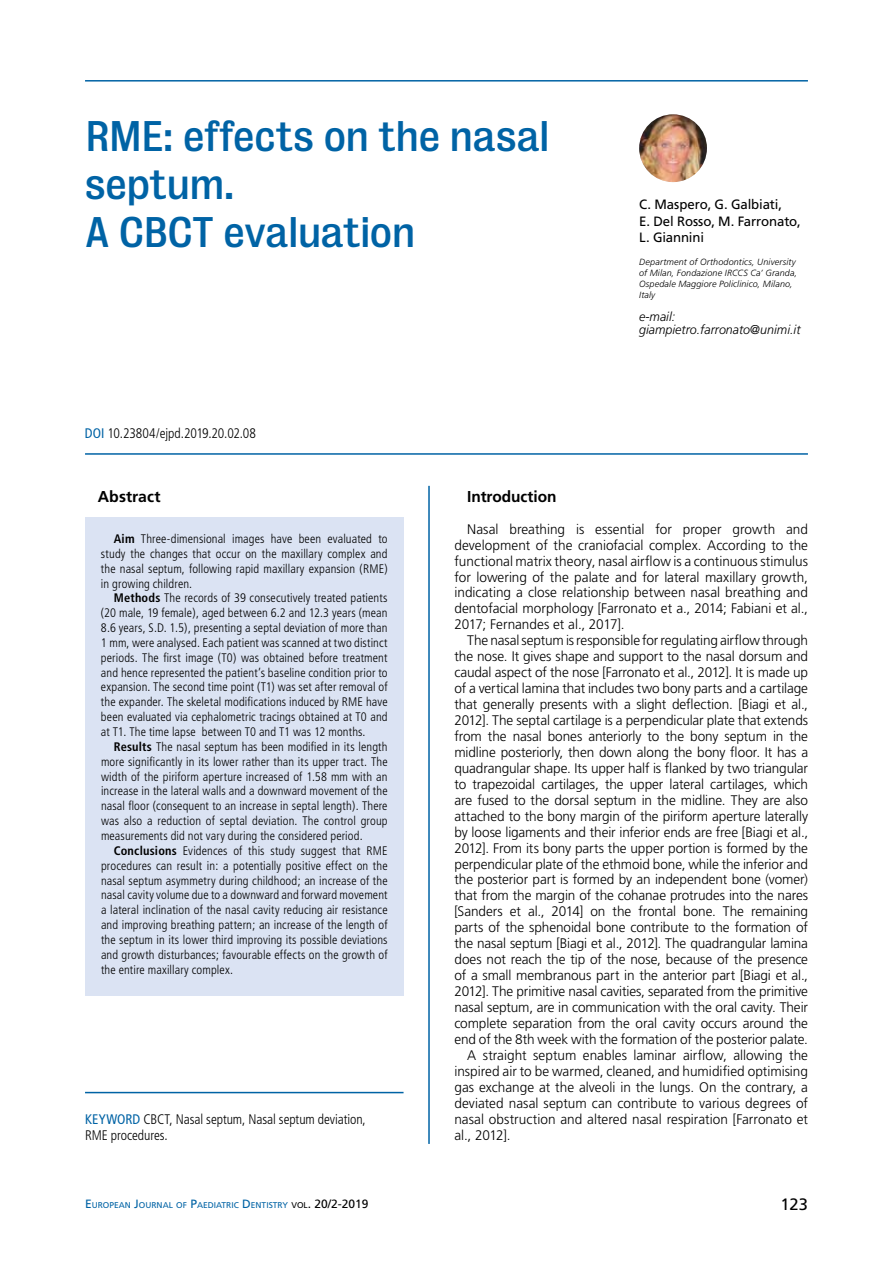
<style>
.page{position:relative;width:893px;height:1263px;background:#fff}
.page>*{position:absolute;margin:0;border:0;box-sizing:border-box;transform-origin:0 0}
.t1{font:39px/47.8px "Bureau Grotesque Five Three";letter-spacing:-.005em;color:#0063a5}
.t2{font:16.5px "Frutiger";color:#000}
.t3{font:700 15.75px "Frutiger";letter-spacing:-.005em;color:#000}
.t4{font:300 13.8px/15.9px "Frutiger LT Std";letter-spacing:-.01em;color:#000;text-align:justify}
.t5{font:300 condensed 13.8px/15.9px "Frutiger";letter-spacing:-.005em;color:#000}
.t6{font:13.5px/16.2px "Frutiger";letter-spacing:-.01em;color:#000}
.t7{font:italic 300 12.75px/12.8px "Frutiger";color:#000}
.t8{font:300 condensed 12.3px/14.9px "Frutiger";letter-spacing:.01em;color:#000;text-align:justify}
.t9{font:italic 300 9px/10.8px "Frutiger";letter-spacing:.015em;color:#000}
.t10{font:8.4px "Frutiger";color:#0063a5}
.s1{font-weight:400;color:#0063a5}
.s2{font-weight:700}
.s3{font-size:12px}
.s4{color:#000}
.s5{font-size:12px;color:#000}
</style>
<div class="page">
<hr style="left:85px;top:80px;width:723px;height:2px;background:#0063a5">
<hr style="left:85px;top:453px;width:723px;height:2px;background:#0063a5">
<hr style="left:85px;top:1092px;width:319px;height:1px;background:#0063a5">
<hr style="left:428px;top:486px;width:2px;height:658px;background:#0063a5">
<div style="left:85px;top:518px;width:319px;height:478px;background:#dbe3f3"></div>
<img style="left:639px;top:114px;width:68px;height:68px;border-radius:34px">
<h1 class="t1" style="left:85px;top:112px;width:466px">RME: effects on the nasal septum.<br>A CBCT evaluation</h1>
<p class="t5" style="left:85px;top:425px;width:172px"><span class="s1">DOI</span> 10.23804/ejpd.2019.20.02.08</p>
<p class="t6" style="left:639px;top:196px;width:163px">C. Maspero, G. Galbiati,<br>E. Del Rosso, M. Farronato,<br>L. Giannini</p>
<p class="t9" style="left:639px;top:257px;width:160px">Department of Orthodontics, University of Milan, Fondazione IRCCS Ca’ Granda,<br>Ospedale Maggiore Policlinico, Milano,<br>Italy</p>
<p class="t7" style="left:639px;top:310px;width:163px">e-mail: giampietro.farronato@unimi.it</p>
<p class="t3" style="left:98px;top:487px;width:64px">Abstract</p>
<p class="t8" style="left:101px;top:531px;width:288px;text-indent:13px"><span class="s2">Aim</span> Three-dimensional images have been evaluated to study the changes that occur on the maxillary complex and the nasal septum, following rapid maxillary expansion (RME) in growing children.</p>
<p class="t8" style="left:101px;top:591px;width:288px;text-indent:13px"><span class="s2">Methods</span> The records of 39 consecutively treated patients (20 male, 19 female), aged between 6.2 and 12.3 years (mean 8.6 years, S.D. 1.5), presenting a septal deviation of more than 1 mm, were analysed. Each patient was scanned at two distinct periods. The first image (T0) was obtained before treatment and hence represented the patient’s baseline condition prior to expansion. The second time point (T1) was set after removal of the expander. The skeletal modifications induced by RME have been evaluated via cephalometric tracings obtained at T0 and at T1. The time lapse between T0 and T1 was 12 months.</p>
<p class="t8" style="left:101px;top:739px;width:288px;text-indent:13px"><span class="s2">Results</span> The nasal septum has been modified in its length more significantly in its lower rather than its upper tract. The width of the piriform aperture increased of 1.58 mm with an increase in the lateral walls and a downward movement of the nasal floor (consequent to an increase in septal length). There was also a reduction of septal deviation. The control group measurements did not vary during the considered period.</p>
<p class="t8" style="left:101px;top:843px;width:288px;text-indent:13px"><span class="s2">Conclusions</span> Evidences of this study suggest that RME procedures can result in: a potentially positive effect on the nasal septum asymmetry during childhood; an increase of the nasal cavity volume due to a downward and forward movement a lateral inclination of the nasal cavity reducing air resistance and improving breathing pattern; an increase of the length of the septum in its lower third improving its possible deviations and growth disturbances; favourable effects on the growth of the entire maxillary complex.</p>
<p class="t5" style="left:85px;top:1111px;width:282px"><span class="s1">KEYWORD</span> CBCT, Nasal septum, Nasal septum deviation,<br>RME procedures.</p>
<p class="t3" style="left:467px;top:487px;width:91px">Introduction</p>
<p class="t4" style="left:454px;top:521px;width:355px;text-indent:13px">Nasal breathing is essential for proper growth and development of the craniofacial complex. According to the functional matrix theory, nasal airflow is a continuous stimulus for lowering of the palate and for lateral maxillary growth, indicating a close relationship between nasal breathing and dentofacial morphology [Farronato et a., 2014; Fabiani et al., 2017; Fernandes et al., 2017].</p>
<p class="t4" style="left:467px;top:633px;width:342px">The nasal septum is responsible for regulating airflow through</p>
<p class="t4" style="left:454px;top:649px;width:355px">the nose. It gives shape and support to the nasal dorsum and</p>
<p class="t4" style="left:454px;top:665px;width:355px">caudal aspect of the nose [Farronato et al., 2012]. It is made up</p>
<p class="t4" style="left:454px;top:681px;width:355px">of a vertical lamina that includes two bony parts and a cartilage</p>
<p class="t4" style="left:454px;top:696px;width:355px">that generally presents with a slight deflection. [Biagi et al.,</p>
<p class="t4" style="left:454px;top:712px;width:355px">2012]. The septal cartilage is a perpendicular plate that extends</p>
<p class="t4" style="left:454px;top:728px;width:355px">from the nasal bones anteriorly to the bony septum in the</p>
<p class="t4" style="left:454px;top:744px;width:355px">midline posteriorly, then down along the bony floor. It has a</p>
<p class="t4" style="left:454px;top:760px;width:355px">quadrangular shape. Its upper half is flanked by two triangular</p>
<p class="t4" style="left:454px;top:776px;width:355px">to trapezoidal cartilages, the upper lateral cartilages, which</p>
<p class="t4" style="left:454px;top:792px;width:355px">are fused to the dorsal septum in the midline. They are also</p>
<p class="t4" style="left:454px;top:808px;width:355px">attached to the bony margin of the piriform aperture laterally</p>
<p class="t4" style="left:454px;top:824px;width:355px">by loose ligaments and their inferior ends are free [Biagi et al.,</p>
<p class="t4" style="left:454px;top:840px;width:355px">2012]. From its bony parts the upper portion is formed by the</p>
<p class="t4" style="left:454px;top:856px;width:355px">perpendicular plate of the ethmoid bone, while the inferior and</p>
<p class="t4" style="left:454px;top:872px;width:355px">the posterior part is formed by an independent bone (vomer)</p>
<p class="t4" style="left:454px;top:888px;width:355px">that from the margin of the cohanae protrudes into the nares</p>
<p class="t4" style="left:454px;top:904px;width:355px">[Sanders et al., 2014] on the frontal bone. The remaining</p>
<p class="t4" style="left:454px;top:920px;width:355px">parts of the sphenoidal bone contribute to the formation of</p>
<p class="t4" style="left:454px;top:936px;width:355px">the nasal septum [Biagi et al., 2012]. The quadrangular lamina</p>
<p class="t4" style="left:454px;top:952px;width:355px">does not reach the tip of the nose, because of the presence</p>
<p class="t4" style="left:454px;top:967px;width:355px">of a small membranous part in the anterior part [Biagi et al.,</p>
<p class="t4" style="left:454px;top:983px;width:355px">2012]. The primitive nasal cavities, separated from the primitive</p>
<p class="t4" style="left:454px;top:999px;width:355px">nasal septum, are in communication with the oral cavity. Their</p>
<p class="t4" style="left:454px;top:1015px;width:355px">complete separation from the oral cavity occurs around the</p>
<p class="t4" style="left:454px;top:1031px;width:355px">end of the 8th week with the formation of the posterior palate.</p>
<p class="t4" style="left:467px;top:1047px;width:342px">A straight septum enables laminar airflow, allowing the</p>
<p class="t4" style="left:454px;top:1063px;width:355px">inspired air to be warmed, cleaned, and humidified optimising</p>
<p class="t4" style="left:454px;top:1079px;width:355px">gas exchange at the alveoli in the lungs. On the contrary, a</p>
<p class="t4" style="left:454px;top:1095px;width:355px">deviated nasal septum can contribute to various degrees of</p>
<p class="t4" style="left:454px;top:1111px;width:355px">nasal obstruction and altered nasal respiration [Farronato et</p>
<p class="t4" style="left:454px;top:1127px;width:58px">al., 2012].</p>
<p class="t10" style="left:85px;top:1200px;width:285px"><span class="s3">E</span>UROPEAN <span class="s3">J</span>OURNAL OF <span class="s3">P</span>AE DIATRIC <span class="s3">D</span> E NTISTRY <span class="s4">VOL</span><span class="s5">. 20/2-2019</span></p>
<p class="t2" style="left:780px;top:1194px;width:29px">123</p>
</div>
